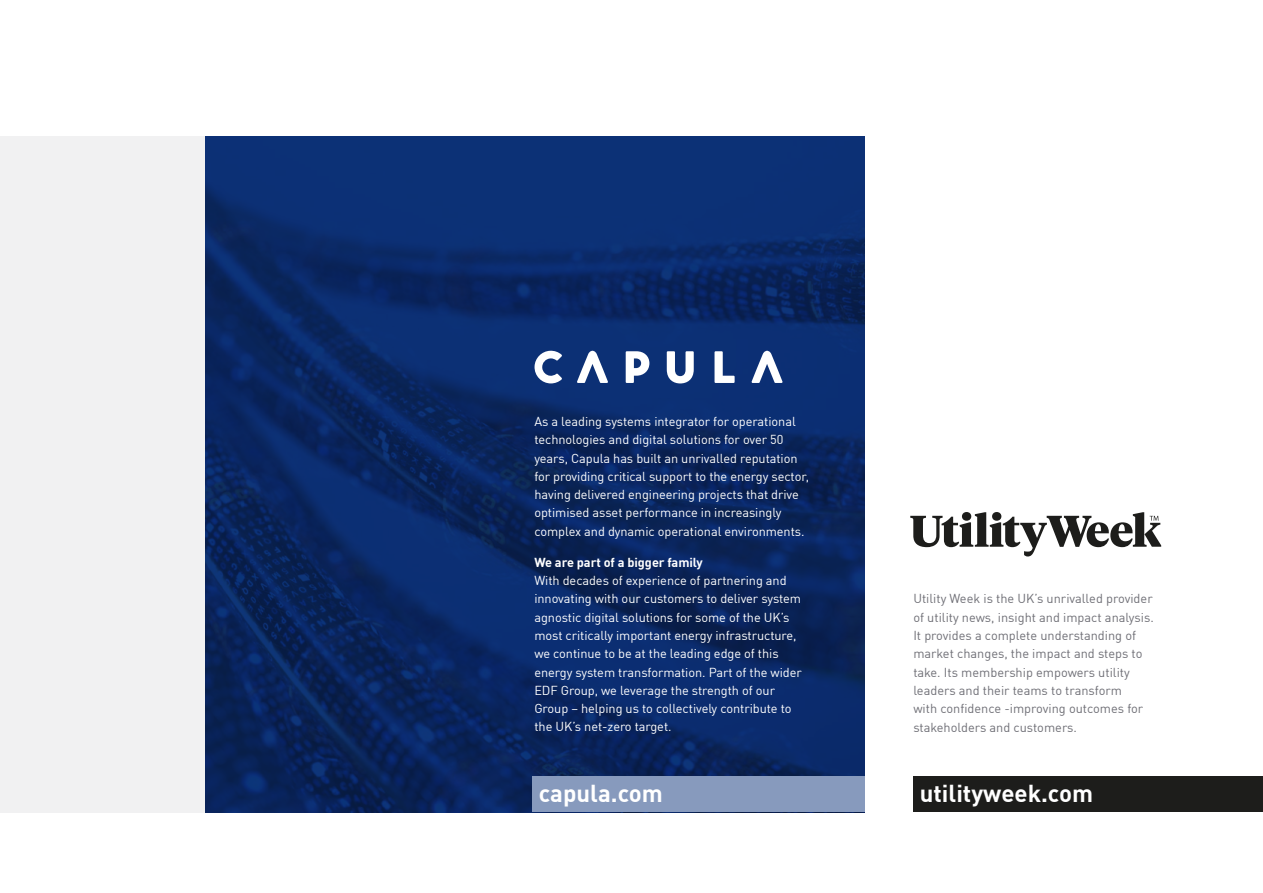
<style>
.page{position:relative;width:1263px;height:893px;background:#fff}
.page>*{position:absolute;margin:0;border:0;box-sizing:border-box;transform-origin:0 0}
.t1{font:700 24px "DIN Offc";color:#fff}
.t2{font:12.75px/18.3px "DIN Offc";letter-spacing:-.005em;color:#fff}
.t3{font:12.75px/18.3px "DIN Offc";color:#6f6f76}
.t4{font:700 12.75px "DIN Offc";letter-spacing:-.005em;color:#fff}
</style>
<div class="page">
<img style="left:204px;top:136px;width:661px;height:676px">
<div style="left:0;top:136px;width:204px;height:676px;background:#f1f1f2"></div>
<svg style="left:910px;top:512px;width:251px;height:44px"></svg>
<div style="left:913px;top:776px;width:350px;height:36px;background:#1d1d1b"></div>
<div style="left:532px;top:776px;width:333px;height:36px;background:#879abd"></div>
<svg style="left:667px;top:351px;width:27px;height:32px"></svg>
<svg style="left:714px;top:351px;width:21px;height:32px"></svg>
<svg style="left:577px;top:351px;width:31px;height:32px"></svg>
<svg style="left:534px;top:351px;width:28px;height:32px"></svg>
<svg style="left:751px;top:351px;width:32px;height:32px"></svg>
<svg style="left:626px;top:351px;width:23px;height:32px"></svg>
<p class="t2" style="left:534px;top:412px;width:276px">As a leading systems integrator for operational technologies and digital solutions for over 50 years, Capula has built an unrivalled reputation for providing critical support to the energy sector, having delivered engineering projects that drive optimised asset performance in increasingly complex and dynamic operational environments.</p>
<p class="t4" style="left:534px;top:554px;width:170px">We are part of a bigger family</p>
<p class="t2" style="left:534px;top:571px;width:269px">With decades of experience of partnering and innovating with our customers to deliver system agnostic digital solutions for some of the UK’s most critically important energy infrastructure, we continue to be at the leading edge of this energy system transformation. Part of the wider EDF Group, we leverage the strength of our Group – helping us to collectively contribute to the UK’s net-zero target.</p>
<p class="t3" style="left:913px;top:589px;width:242px">Utility Week is the UK’s unrivalled provider of utility news, insight and impact analysis.<br>It provides a complete understanding of market changes, the impact and steps to take. Its membership empowers utility leaders and their teams to transform<br>with confidence -improving outcomes for stakeholders and customers.</p>
<h1 class="t1" style="left:539px;top:777px;width:126px">capula.com</h1>
<h1 class="t1" style="left:920px;top:777px;width:175px">utilityweek.com</h1>
</div>
